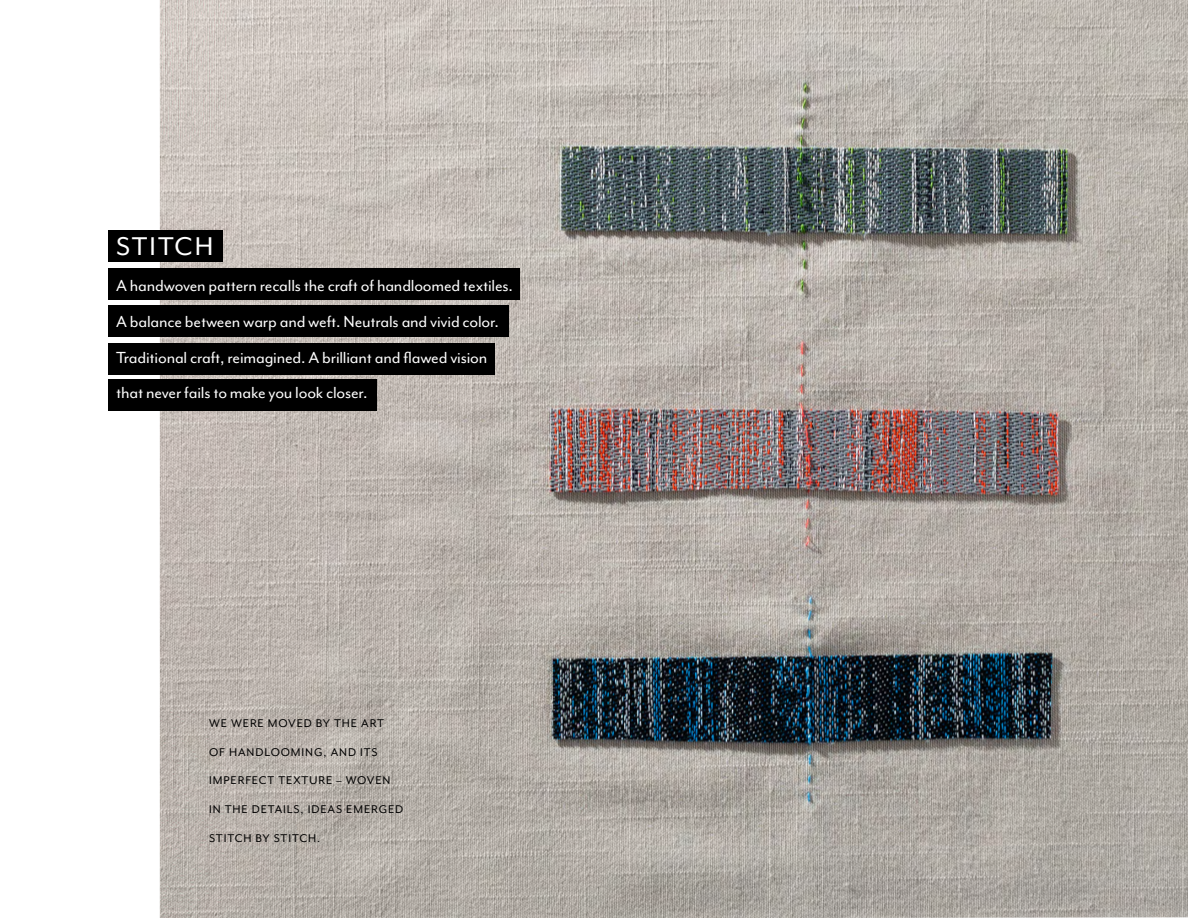
<style>
.page{position:relative;width:1188px;height:918px;background:#fff}
.page>*{position:absolute;margin:0;border:0;box-sizing:border-box;transform-origin:0 0}
.t1{font:29.55px "Mr Eaves Mod OT";letter-spacing:.07em;color:#fff}
.t2{font:18.45px/35.8px "Mr Eaves Mod OT";letter-spacing:-.01em;color:#fff}
.t3{font:12.9px "Mr Eaves Mod OT";letter-spacing:.07em;color:#000}
</style>
<div class="page">
<img style="left:160px;top:0;width:1028px;height:918px">
<div style="left:108px;top:380px;width:268px;height:31px;background:#000"></div>
<div style="left:108px;top:230px;width:115px;height:31px;background:#000"></div>
<div style="left:108px;top:268px;width:412px;height:31px;background:#000"></div>
<div style="left:108px;top:306px;width:401px;height:31px;background:#000"></div>
<div style="left:108px;top:343px;width:386px;height:32px;background:#000"></div>
<h1 class="t1" style="left:116px;top:230px;width:99px">STITCH</h1>
<p class="t2" style="left:116px;top:268px;width:398px">A handwoven pattern recalls the craft of handloomed textiles.<br>A balance between warp and weft. Neutrals and vivid color.<br>Traditional craft, reimagined. A brilliant and flawed vision that never fails to make you look closer.</p>
<p class="t3" style="left:209px;top:716px;width:176px">WE WERE MOVED BY THE ART</p>
<p class="t3" style="left:209px;top:745px;width:170px">OF HANDLOOMING, AND ITS</p>
<p class="t3" style="left:209px;top:774px;width:183px">IMPERFECT TEXTURE – WOVEN</p>
<p class="t3" style="left:209px;top:802px;width:196px">IN THE DETAILS, IDEAS EMERGED</p>
<p class="t3" style="left:209px;top:831px;width:113px">STITCH BY STITCH.</p>
</div>
